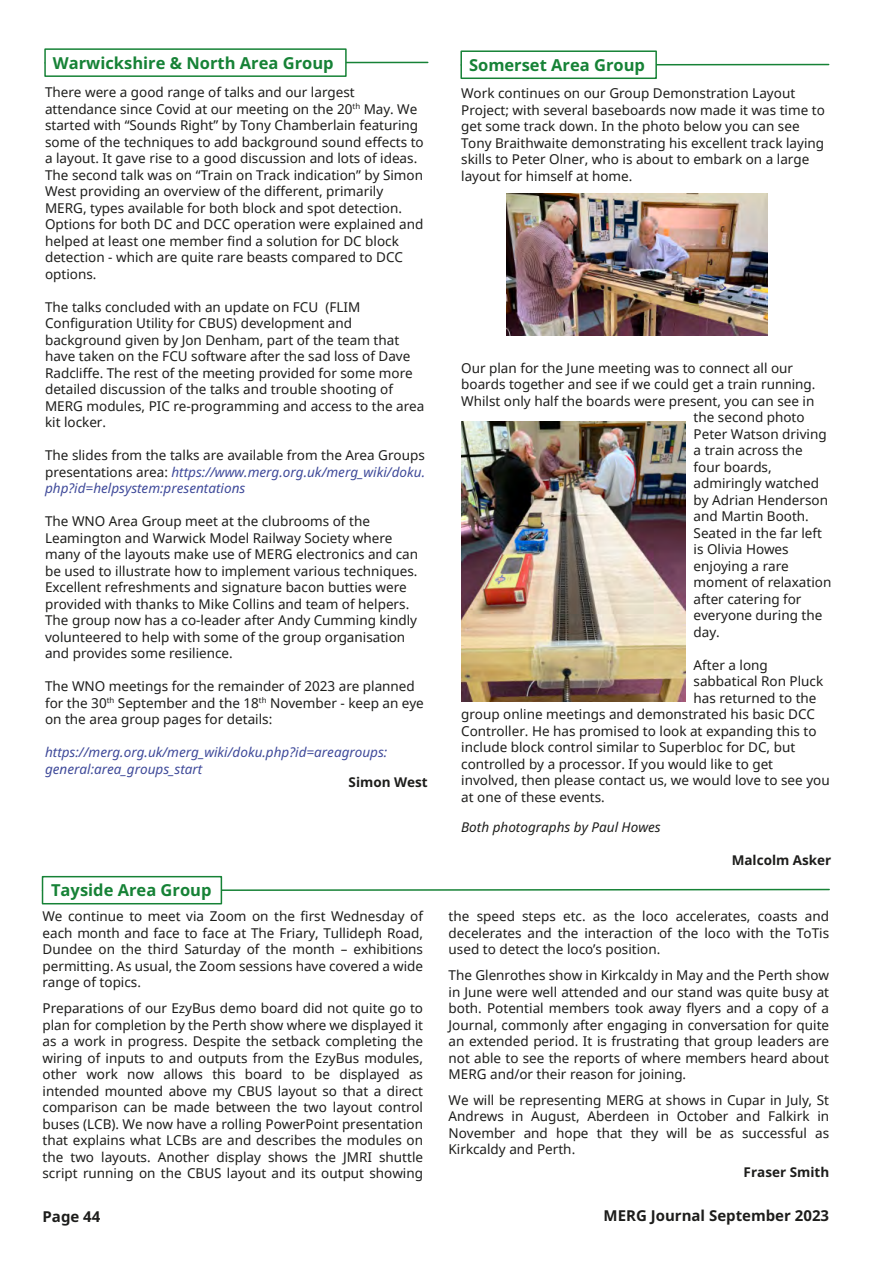
<style>
.page{position:relative;width:893px;height:1263px;background:#fff}
.page>*{position:absolute;margin:0;border:0;box-sizing:border-box;transform-origin:0 0}
.t1{font:700 16.5px "Noto Sans";color:#168236}
.t2{font:700 15px "Noto Sans";color:#1d1d1b}
.t3{font:13.5px/16.5px "Noto Sans";color:#1d1d1b}
.t4{font:italic 13.5px/16.5px "Noto Sans";color:#3e4999;text-align:justify}
.t5{font:700 13.5px "Noto Sans";color:#1d1d1b}
.t6{font:italic 13.5px "Noto Sans";color:#1d1d1b}
.s1{font-style:normal;color:#1d1d1b}
</style>
<div class="page">
<hr style="left:45px;top:62px;width:383px;height:2px;background:#168236">
<div style="left:44px;top:48px;width:303px;height:29px;background:#fff;border:2px solid #168236"></div>
<svg style="left:41px;top:888px;width:789px;height:4px"></svg>
<div style="left:42px;top:876px;width:180px;height:28px;background:#fff;border:2px solid #168236"></div>
<img style="left:506px;top:194px;width:262px;height:142px">
<img style="left:461px;top:422px;width:224px;height:280px">
<hr style="left:461px;top:64px;width:368px;height:2px;background:#168236">
<div style="left:460px;top:50px;width:197px;height:29px;background:#fff;border:2px solid #168236"></div>
<p class="t1" style="left:53px;top:51px;width:282px">Warwickshire &amp; North Area Group</p>
<p class="t3" style="left:45px;top:84px;width:380px">There were a good range of talks and our largest attendance since Covid at our meeting on the 20<sup>th</sup> May. We started with “Sounds Right” by Tony Chamberlain featuring some of the techniques to add background sound effects to a layout. It gave rise to a good discussion and lots of ideas.<br>The second talk was on “Train on Track indication” by Simon West providing an overview of the different, primarily MERG, types available for both block and spot detection.<br>Options for both DC and DCC operation were explained and helped at least one member find a solution for DC block detection - which are quite rare beasts compared to DCC options.</p>
<p class="t3" style="left:45px;top:298px;width:381px">The talks concluded with an update on FCU (FLIM Configuration Utility for CBUS) development and background given by Jon Denham, part of the team that have taken on the FCU software after the sad loss of Dave Radcliffe. The rest of the meeting provided for some more detailed discussion of the talks and trouble shooting of MERG modules, PIC re-programming and access to the area kit locker.</p>
<p class="t4" style="left:45px;top:447px;width:382px"><span class="s1">The slides from the talks are available from the Area Groups presentations area:</span> https://www.merg.org.uk/merg_wiki/doku. php?id=helpsystem:presentations</p>
<p class="t3" style="left:45px;top:513px;width:375px">The WNO Area Group meet at the clubrooms of the Leamington and Warwick Model Railway Society where many of the layouts make use of MERG electronics and can be used to illustrate how to implement various techniques.<br>Excellent refreshments and signature bacon butties were provided with thanks to Mike Collins and team of helpers.<br>The group now has a co-leader after Andy Cumming kindly volunteered to help with some of the group organisation and provides some resilience.</p>
<p class="t3" style="left:45px;top:678px;width:380px">The WNO meetings for the remainder of 2023 are planned for the 30<sup>th</sup> September and the 18<sup>th</sup> November - keep an eye on the area group pages for details:</p>
<p class="t4" style="left:45px;top:744px;width:344px">https://merg.org.uk/merg_wiki/doku.php?id=areagroups: general:area_groups_start</p>
<p class="t5" style="left:349px;top:773px;width:81px">Simon West</p>
<p class="t1" style="left:51px;top:879px;width:162px">Tayside Area Group</p>
<p class="t3" style="left:43px;top:908px;width:382px;text-align:justify">We continue to meet via Zoom on the first Wednesday of each month and face to face at The Friary, Tullideph Road, Dundee on the third Saturday of the month – exhibitions permitting. As usual, the Zoom sessions have covered a wide range of topics.</p>
<p class="t3" style="left:43px;top:999px;width:382px;text-align:justify">Preparations of our EzyBus demo board did not quite go to plan for completion by the Perth show where we displayed it as a work in progress. Despite the setback completing the wiring of inputs to and outputs from the EzyBus modules, other work now allows this board to be displayed as intended mounted above my CBUS layout so that a direct comparison can be made between the two layout control buses (LCB). We now have a rolling PowerPoint presentation that explains what LCBs are and describes the modules on the two layouts. Another display shows the JMRI shuttle script running on the CBUS layout and its output showing</p>
<p class="t1" style="left:469px;top:53px;width:177px">Somerset Area Group</p>
<p class="t3" style="left:461px;top:85px;width:365px">Work continues on our Group Demonstration Layout Project; with several baseboards now made it was time to get some track down. In the photo below you can see Tony Braithwaite demonstrating his excellent track laying skills to Peter Olner, who is about to embark on a large layout for himself at home.</p>
<p class="t3" style="left:461px;top:359px;width:333px">Our plan for the June meeting was to connect all our</p>
<p class="t3" style="left:461px;top:376px;width:356px">boards together and see if we could get a train running.</p>
<p class="t3" style="left:461px;top:392px;width:355px">Whilst only half the boards were present, you can see in</p>
<p class="t3" style="left:694px;top:409px;width:113px">the second photo</p>
<p class="t3" style="left:694px;top:425px;width:135px">Peter Watson driving</p>
<p class="t3" style="left:694px;top:442px;width:111px">a train across the</p>
<p class="t3" style="left:694px;top:458px;width:80px">four boards,</p>
<p class="t3" style="left:694px;top:475px;width:127px">admiringly watched</p>
<p class="t3" style="left:694px;top:491px;width:136px">by Adrian Henderson</p>
<p class="t3" style="left:694px;top:508px;width:117px">and Martin Booth.</p>
<p class="t3" style="left:694px;top:524px;width:130px">Seated in the far left</p>
<p class="t3" style="left:694px;top:541px;width:97px">is Olivia Howes</p>
<p class="t3" style="left:694px;top:557px;width:97px">enjoying a rare</p>
<p class="t3" style="left:694px;top:574px;width:139px">moment of relaxation</p>
<p class="t3" style="left:694px;top:590px;width:109px">after catering for</p>
<p class="t3" style="left:694px;top:607px;width:130px">everyone during the</p>
<p class="t3" style="left:694px;top:623px;width:28px">day.</p>
<p class="t3" style="left:694px;top:656px;width:76px">After a long</p>
<p class="t3" style="left:694px;top:673px;width:131px">sabbatical Ron Pluck</p>
<p class="t3" style="left:694px;top:689px;width:124px">has returned to the</p>
<p class="t3" style="left:461px;top:706px;width:355px">group online meetings and demonstrated his basic DCC</p>
<p class="t3" style="left:461px;top:722px;width:357px">Controller. He has promised to look at expanding this to</p>
<p class="t3" style="left:461px;top:739px;width:336px">include block control similar to Superbloc for DC, but</p>
<p class="t3" style="left:461px;top:755px;width:313px">controlled by a processor. If you would like to get</p>
<p class="t3" style="left:461px;top:772px;width:370px">involved, then please contact us, we would love to see you</p>
<p class="t3" style="left:461px;top:788px;width:145px">at one of these events.</p>
<p class="t6" style="left:461px;top:817px;width:201px">Both photographs by Paul Howes</p>
<p class="t5" style="left:732px;top:850px;width:101px">Malcolm Asker</p>
<p class="t3" style="left:449px;top:908px;width:382px;text-align:justify">the speed steps etc. as the loco accelerates, coasts and decelerates and the interaction of the loco with the ToTis used to detect the loco’s position.</p>
<p class="t3" style="left:449px;top:966px;width:382px;text-align:justify">The Glenrothes show in Kirkcaldy in May and the Perth show in June were well attended and our stand was quite busy at both. Potential members took away flyers and a copy of a Journal, commonly after engaging in conversation for quite an extended period. It is frustrating that group leaders are not able to see the reports of where members heard about MERG and/or their reason for joining.</p>
<p class="t3" style="left:449px;top:1091px;width:382px;text-align:justify">We will be representing MERG at shows in Cupar in July, St Andrews in August, Aberdeen in October and Falkirk in November and hope that they will be as successful as Kirkcaldy and Perth.</p>
<p class="t5" style="left:744px;top:1162px;width:87px">Fraser Smith</p>
<p class="t2" style="left:43px;top:1206px;width:59px">Page 44</p>
<p class="t2" style="left:604px;top:1205px;width:227px">MERG Journal September 2023</p>
</div>
